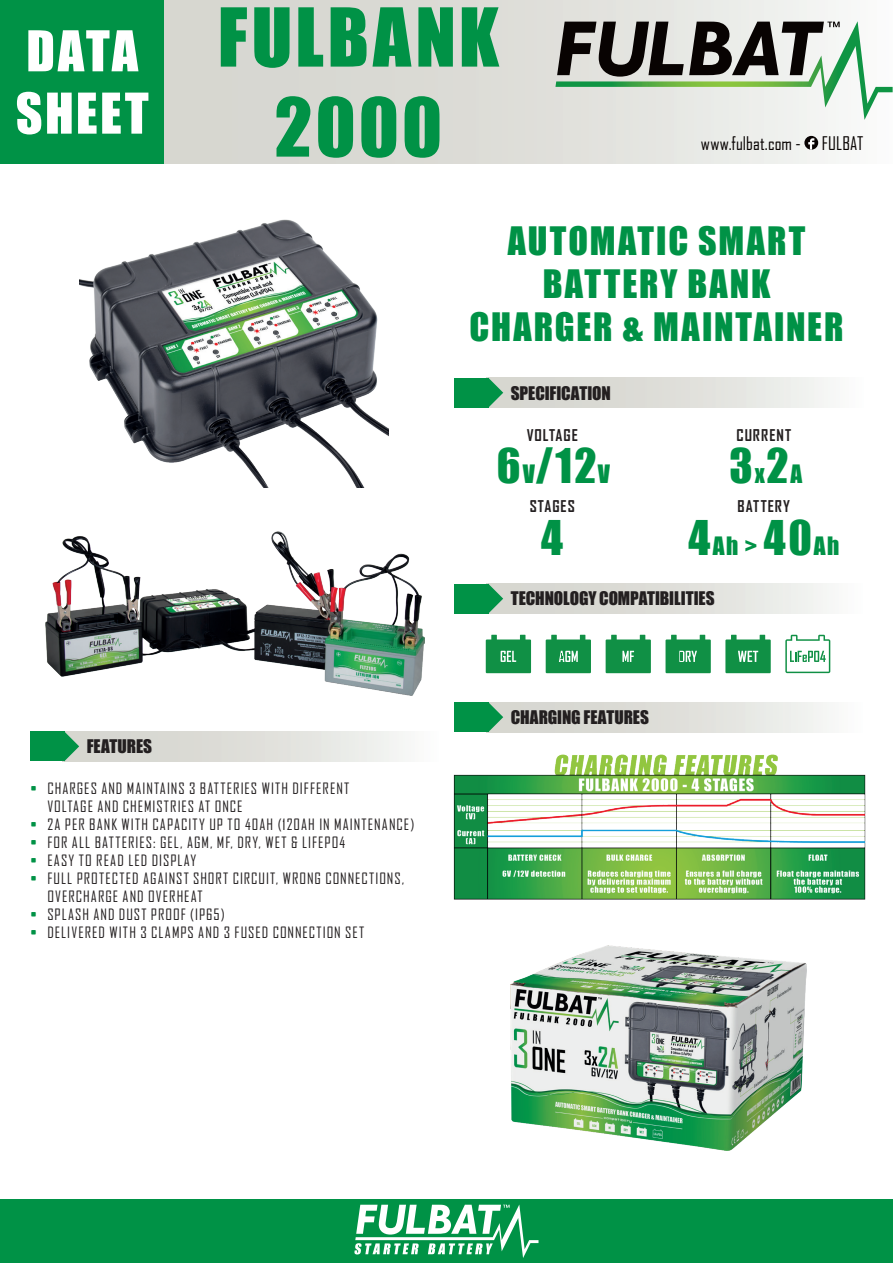
<style>
.page{position:relative;width:893px;height:1263px;background:#fff}
.page>*{position:absolute;margin:0;border:0;box-sizing:border-box;transform-origin:0 0}
.t1{font:75px/90px "Impact";letter-spacing:.045em;color:#009246;text-align:center}
.t2{font:51.9px/62.2px "Impact";letter-spacing:.045em;color:#fff}
.t3{font:43.95px "Impact";color:#009246}
.t4{font:36px/43.2px "Impact";letter-spacing:.055em;color:#009246;text-align:center}
.t5{font:23.25px "Impact";color:#009246}
.t6{font:18px "Agency FB";letter-spacing:.01em;color:#080302}
.t7{font:17.25px "Impact";letter-spacing:-.01em;color:#231f20}
.t8{font:700 15.6px "Agency FB";letter-spacing:.065em;color:#231f20}
.t9{font:15px/18px "Agency FB";letter-spacing:.07em;color:#231f20}
.s1{font-size:23.25px}
.s2{font-size:43.95px}
.s3{color:#009246}
</style>
<div class="page">
<div style="left:0;top:0;width:164px;height:164px;background:#009246"></div>
<div style="left:164px;top:0;width:729px;height:164px;background:linear-gradient(to right,#d0d0c9,#f3f4f3)"></div>
<div style="left:0;top:1199px;width:893px;height:64px;background:#009246"></div>
<div style="left:63px;top:731px;width:377px;height:30px;background:linear-gradient(to right,#cfcec7,#f6f7f5)"></div>
<div style="left:30px;top:731px;width:34px;height:30px;background:#009246"></div>
<svg style="left:64px;top:731px;width:15px;height:30px"></svg>
<svg style="left:555px;top:21px;width:338px;height:99px"></svg>
<svg style="left:804px;top:136px;width:14px;height:14px"></svg>
<svg style="left:808px;top:138px;width:6px;height:12px"></svg>
<svg style="left:354px;top:1204px;width:184px;height:54px"></svg>
<img style="left:79px;top:219px;width:309px;height:268px">
<img style="left:46px;top:531px;width:378px;height:165px">
<img style="left:510px;top:946px;width:297px;height:205px">
<div style="left:487px;top:702px;width:377px;height:30px;background:linear-gradient(to right,#cfcec7,#f5f7f5)"></div>
<div style="left:454px;top:702px;width:34px;height:30px;background:#009246"></div>
<svg style="left:488px;top:702px;width:15px;height:30px"></svg>
<img style="left:453px;top:754px;width:413px;height:146px">
<div style="left:487px;top:584px;width:377px;height:30px;background:linear-gradient(to right,#cfcec7,#f6f7f5)"></div>
<div style="left:454px;top:584px;width:34px;height:30px;background:#009246"></div>
<svg style="left:488px;top:584px;width:15px;height:30px"></svg>
<svg style="left:486px;top:635px;width:45px;height:38px;background:#319f5f"></svg>
<svg style="left:606px;top:635px;width:45px;height:38px;background:#309e5d"></svg>
<svg style="left:665px;top:635px;width:46px;height:38px;background:#35a162"></svg>
<svg style="left:546px;top:635px;width:45px;height:38px;background:#35a161"></svg>
<svg style="left:725px;top:635px;width:46px;height:38px;background:#38a264"></svg>
<svg style="left:785px;top:635px;width:45px;height:38px"></svg>
<div style="left:487px;top:378px;width:376px;height:30px;background:linear-gradient(to right,#cfcec7,#f5f6f4)"></div>
<div style="left:454px;top:378px;width:34px;height:30px;background:#009246"></div>
<svg style="left:488px;top:378px;width:15px;height:30px"></svg>
<h2 class="t2" style="left:16px;top:18px;width:135px">DATA<br>SHEET</h2>
<h1 class="t1" style="left:218px;top:-10px;width:283px">FULBANK<br>2000</h1>
<p class="t6" style="left:701px;top:132px;width:164px">www.fulbat.com - FULBAT</p>
<h3 class="t4" style="left:470px;top:218px;width:375px">AUTOMATIC SMART<br>BATTERY BANK<br>CHARGER &amp; MAINTAINER</h3>
<p class="t7" style="left:511px;top:379px;width:102px">SPECIFICATION</p>
<p class="t8" style="left:527px;top:425px;width:53px">VOLTAGE</p>
<p class="t8" style="left:736px;top:425px;width:56px">CURRENT</p>
<h3 class="t3" style="left:497px;top:432px;width:115px">6<span class="s1">V</span>/12<span class="s1">V</span></h3>
<h3 class="t3" style="left:729px;top:432px;width:74px">3<span class="s1">x</span>2<span class="s1">A</span></h3>
<h3 class="t3" style="left:541px;top:503px;width:23px">4</h3>
<p class="t8" style="left:530px;top:496px;width:47px">STAGES</p>
<p class="t8" style="left:737px;top:496px;width:54px">BATTERY</p>
<h3 class="t5" style="left:688px;top:527px;width:152px"><span class="s2">4</span>Ah &gt; <span class="s2">40</span>Ah</h3>
<p class="t7" style="left:511px;top:585px;width:205px">TECHNOLOGY COMPATIBILITIES</p>
<p class="t7" style="left:511px;top:704px;width:140px">CHARGING FEATURES</p>
<p class="t7" style="left:87px;top:733px;width:67px">FEATURES</p>
<p class="t9" style="left:47px;top:779px;width:303px;text-indent:-17px"><span class="s3">•</span> CHARGES AND MAINTAINS 3 BATTERIES WITH DIFFERENT<br>VOLTAGE AND CHEMISTRIES AT ONCE</p>
<p class="t9" style="left:30px;top:815px;width:385px"><span class="s3">•</span> 2A PER BANK WITH CAPACITY UP TO 40AH (120AH IN MAINTENANCE)</p>
<p class="t9" style="left:30px;top:833px;width:316px"><span class="s3">•</span> FOR ALL BATTERIES: GEL, AGM, MF, DRY, WET &amp; LIFEPO4</p>
<p class="t9" style="left:30px;top:851px;width:167px"><span class="s3">•</span> EASY TO READ LED DISPLAY</p>
<p class="t9" style="left:47px;top:869px;width:358px;text-indent:-17px"><span class="s3">•</span> FULL PROTECTED AGAINST SHORT CIRCUIT, WRONG CONNECTIONS,<br>OVERCHARGE AND OVERHEAT</p>
<p class="t9" style="left:30px;top:905px;width:196px"><span class="s3">•</span> SPLASH AND DUST PROOF (IP65)</p>
<p class="t9" style="left:30px;top:923px;width:335px"><span class="s3">•</span> DELIVERED WITH 3 CLAMPS AND 3 FUSED CONNECTION SET</p>
</div>
